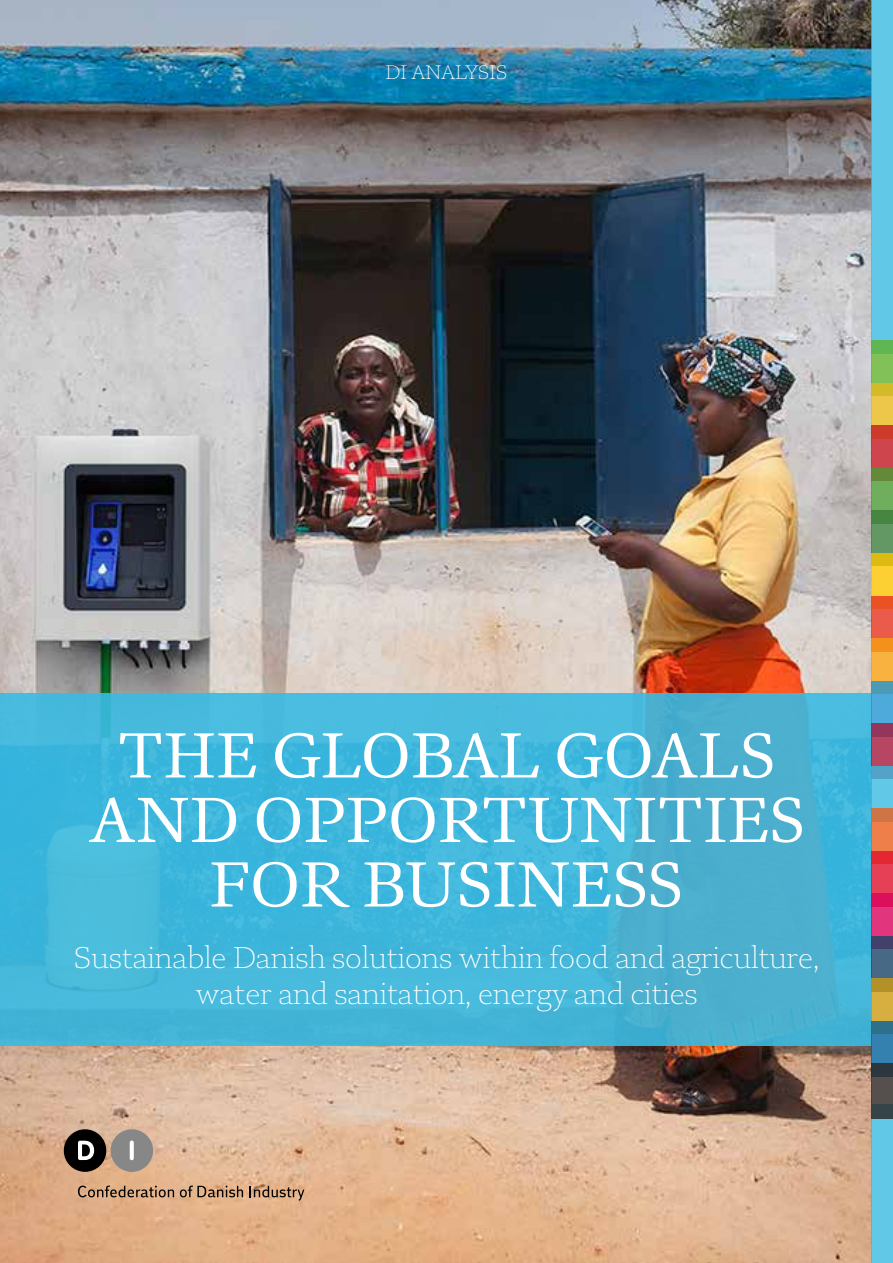
<style>
.page{position:relative;width:893px;height:1263px;background:#fff}
.page>*{position:absolute;margin:0;border:0;box-sizing:border-box;transform-origin:0 0}
.t1{font:63px/64.5px "DI Serif";color:#fff;text-align:center}
.t2{font:300 30px/36px "DI Serif";color:#fff;text-align:center}
.t3{font:300 19.5px "DI Serif";color:#fff}
</style>
<div class="page">
<img style="left:0;top:0;width:872px;height:1263px">
<svg style="left:0;top:693px;width:872px;height:353px;background:#43b5d8"></svg>
<div style="left:872px;top:0;width:21px;height:354px;background:#61c8e8"></div>
<div style="left:872px;top:1105px;width:21px;height:158px;background:#61c8e8"></div>
<svg style="left:872px;top:341px;width:21px;height:42px"></svg>
<svg style="left:872px;top:383px;width:21px;height:43px"></svg>
<svg style="left:872px;top:426px;width:21px;height:42px"></svg>
<svg style="left:872px;top:468px;width:21px;height:43px"></svg>
<svg style="left:872px;top:511px;width:21px;height:42px"></svg>
<svg style="left:872px;top:553px;width:21px;height:43px"></svg>
<svg style="left:872px;top:596px;width:21px;height:42px"></svg>
<svg style="left:872px;top:638px;width:21px;height:43px"></svg>
<svg style="left:872px;top:681px;width:21px;height:42px"></svg>
<svg style="left:872px;top:723px;width:21px;height:43px"></svg>
<svg style="left:872px;top:766px;width:21px;height:42px"></svg>
<svg style="left:872px;top:808px;width:21px;height:43px"></svg>
<svg style="left:872px;top:851px;width:21px;height:42px"></svg>
<svg style="left:872px;top:893px;width:21px;height:43px"></svg>
<svg style="left:872px;top:936px;width:21px;height:43px"></svg>
<svg style="left:872px;top:979px;width:21px;height:42px"></svg>
<svg style="left:872px;top:1021px;width:21px;height:43px"></svg>
<svg style="left:872px;top:1064px;width:21px;height:55px"></svg>
<div style="left:64px;top:1129px;width:42px;height:43px;background:#000;border-radius:50%"></div>
<svg style="left:78px;top:1141px;width:16px;height:19px"></svg>
<div style="left:111px;top:1129px;width:42px;height:43px;background:#878787;border-radius:50%"></div>
<svg style="left:130px;top:1140px;width:4px;height:20px"></svg>
<svg style="left:78px;top:1185px;width:96px;height:12px"></svg>
<svg style="left:180px;top:1185px;width:63px;height:12px"></svg>
<svg style="left:249px;top:1186px;width:55px;height:15px"></svg>
<p class="t3" style="left:386px;top:60px;width:123px">DI ANALYSIS</p>
<h1 class="t1" style="left:88px;top:723px;width:718px">THE GLOBAL GOALS<br>AND OPPORTUNITIES<br>FOR BUSINESS</h1>
<p class="t2" style="left:74px;top:939px;width:747px">Sustainable Danish solutions within food and agriculture, water and sanitation, energy and cities</p>
</div>
